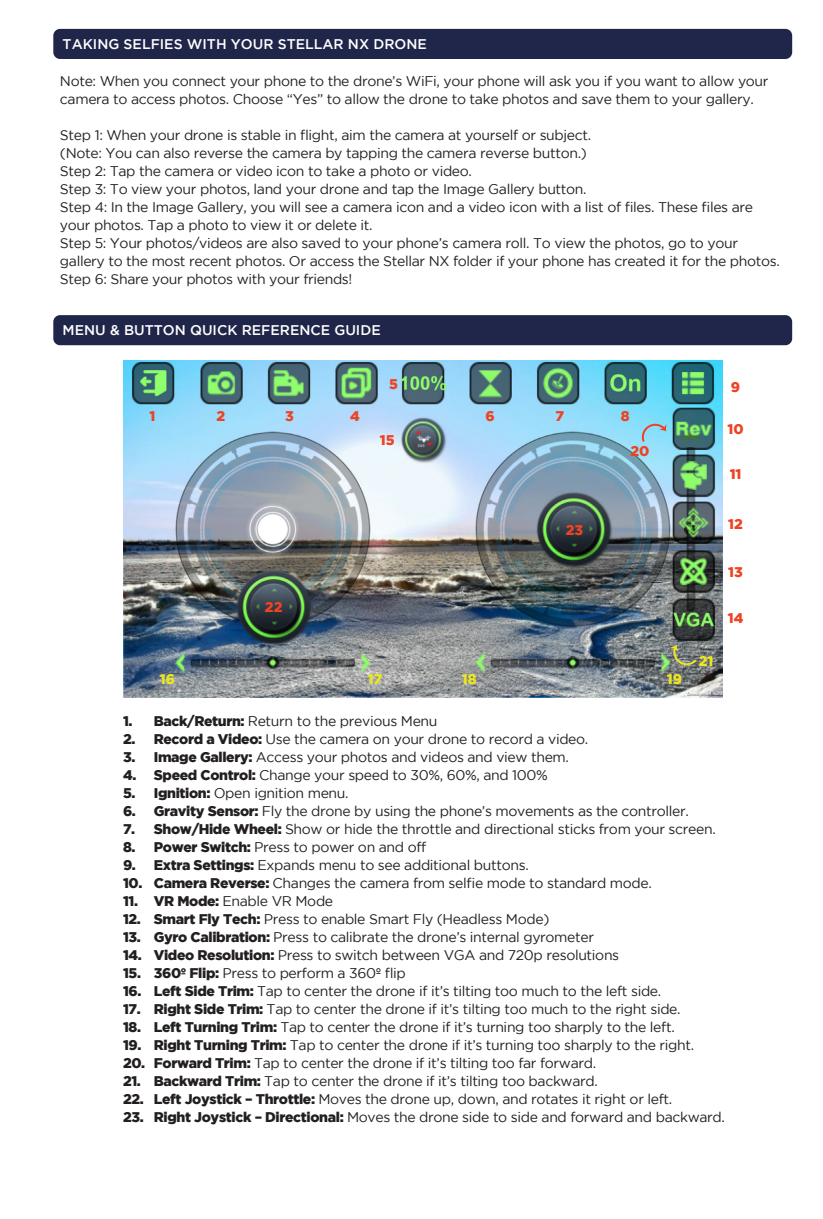
<style>
.page{position:relative;width:823px;height:1219px;background:#fff}
.page>*{position:absolute;margin:0;border:0;box-sizing:border-box;transform-origin:0 0}
.t1{font:14px/18px "Gotham";letter-spacing:-.025em;color:#231f20}
.t2{font:500 14px "Gotham";color:#fff}
.t3{font:900 14px/18px "Gotham";letter-spacing:-.025em;color:#231f20}
.t4{font:900 14px "Gotham";letter-spacing:.005em;color:#ee4323}
.t5{font:900 14px "Gotham";letter-spacing:.005em;color:#ece71f}
.s1{font-weight:900}
</style>
<div class="page">
<img style="left:123px;top:361px;width:599px;height:337px">
<div style="left:53px;top:29px;width:738px;height:30px;background:#202649;border-radius:7px"></div>
<div style="left:53px;top:315px;width:738px;height:30px;background:#202649;border-radius:7px"></div>
<svg style="left:670px;top:645px;width:28px;height:21px"></svg>
<svg style="left:642px;top:423px;width:24px;height:21px"></svg>
<p class="t2" style="left:63px;top:36px;width:365px">TAKING SELFIES WITH YOUR STELLAR NX DRONE</p>
<p class="t1" style="left:60px;top:72px;width:709px">Note: When you connect your phone to the drone’s WiFi, your phone will ask you if you want to allow your camera to access photos. Choose “Yes” to allow the drone to take photos and save them to your gallery.</p>
<p class="t1" style="left:60px;top:126px;width:721px">Step 1: When your drone is stable in flight, aim the camera at yourself or subject.<br>(Note: You can also reverse the camera by tapping the camera reverse button.)<br>Step 2: Tap the camera or video icon to take a photo or video.<br>Step 3: To view your photos, land your drone and tap the Image Gallery button.<br>Step 4: In the Image Gallery, you will see a camera icon and a video icon with a list of files. These files are your photos. Tap a photo to view it or delete it.<br>Step 5: Your photos/videos are also saved to your phone’s camera roll. To view the photos, go to your gallery to the most recent photos. Or access the Stellar NX folder if your phone has created it for the photos.<br>Step 6: Share your photos with your friends!</p>
<p class="t2" style="left:63px;top:322px;width:319px">MENU &amp; BUTTON QUICK REFERENCE GUIDE</p>
<p class="t4" style="left:389px;top:376px;width:10px">5</p>
<p class="t4" style="left:149px;top:408px;width:7px">1</p>
<p class="t4" style="left:216px;top:408px;width:10px">2</p>
<p class="t4" style="left:285px;top:408px;width:10px">3</p>
<p class="t4" style="left:350px;top:408px;width:11px">4</p>
<p class="t4" style="left:485px;top:408px;width:11px">6</p>
<p class="t4" style="left:555px;top:408px;width:10px">7</p>
<p class="t4" style="left:620px;top:408px;width:10px">8</p>
<p class="t4" style="left:265px;top:598px;width:19px">22</p>
<p class="t4" style="left:379px;top:432px;width:16px">15</p>
<p class="t4" style="left:565px;top:522px;width:19px">23</p>
<p class="t4" style="left:630px;top:442px;width:20px">20</p>
<p class="t5" style="left:160px;top:671px;width:17px">16</p>
<p class="t5" style="left:368px;top:671px;width:16px">17</p>
<p class="t5" style="left:461px;top:671px;width:16px">18</p>
<p class="t5" style="left:666px;top:671px;width:17px">19</p>
<p class="t5" style="left:698px;top:653px;width:16px">21</p>
<p class="t4" style="left:730px;top:379px;width:11px">9</p>
<p class="t4" style="left:727px;top:421px;width:18px">10</p>
<p class="t4" style="left:729px;top:466px;width:13px">11</p>
<p class="t4" style="left:728px;top:516px;width:16px">12</p>
<p class="t4" style="left:728px;top:564px;width:16px">13</p>
<p class="t4" style="left:727px;top:610px;width:17px">14</p>
<p class="t3" style="left:123px;top:711px;width:24px">1.<br>2.<br>3.<br>4.<br>5.<br>6.<br>7.<br>8.<br>9.<br>10.<br>11.<br>12.<br>13.<br>14.<br>15.<br>16.<br>17.<br>18.<br>19.<br>20.<br>21.<br>22.<br>23.</p>
<p class="t1" style="left:154px;top:711px;width:572px"><span class="s1">Back/Return:</span> Return to the previous Menu<br><span class="s1">Record a Video:</span> Use the camera on your drone to record a video.<br><span class="s1">Image Gallery:</span> Access your photos and videos and view them.<br><span class="s1">Speed Control:</span> Change your speed to 30%, 60%, and 100%<br><span class="s1">Ignition:</span> Open ignition menu.<br><span class="s1">Gravity Sensor:</span> Fly the drone by using the phone’s movements as the controller.<br><span class="s1">Show/Hide Wheel:</span> Show or hide the throttle and directional sticks from your screen.<br><span class="s1">Power Switch:</span> Press to power on and off<br><span class="s1">Extra Settings:</span> Expands menu to see additional buttons.<br><span class="s1">Camera Reverse:</span> Changes the camera from selfie mode to standard mode.<br><span class="s1">VR Mode:</span> Enable VR Mode<br><span class="s1">Smart Fly Tech:</span> Press to enable Smart Fly (Headless Mode)<br><span class="s1">Gyro Calibration:</span> Press to calibrate the drone’s internal gyrometer<br><span class="s1">Video Resolution:</span> Press to switch between VGA and 720p resolutions<br><span class="s1">360º Flip:</span> Press to perform a 360º flip<br><span class="s1">Left Side Trim:</span> Tap to center the drone if it’s tilting too much to the left side.<br><span class="s1">Right Side Trim:</span> Tap to center the drone if it’s tilting too much to the right side.<br><span class="s1">Left Turning Trim:</span> Tap to center the drone if it’s turning too sharply to the left.<br><span class="s1">Right Turning Trim:</span> Tap to center the drone if it’s turning too sharply to the right.<br><span class="s1">Forward Trim:</span> Tap to center the drone if it’s tilting too far forward.<br><span class="s1">Backward Trim:</span> Tap to center the drone if it’s tilting too backward.<br><span class="s1">Left Joystick – Throttle:</span> Moves the drone up, down, and rotates it right or left.<br><span class="s1">Right Joystick – Directional:</span> Moves the drone side to side and forward and backward.</p>
</div>
